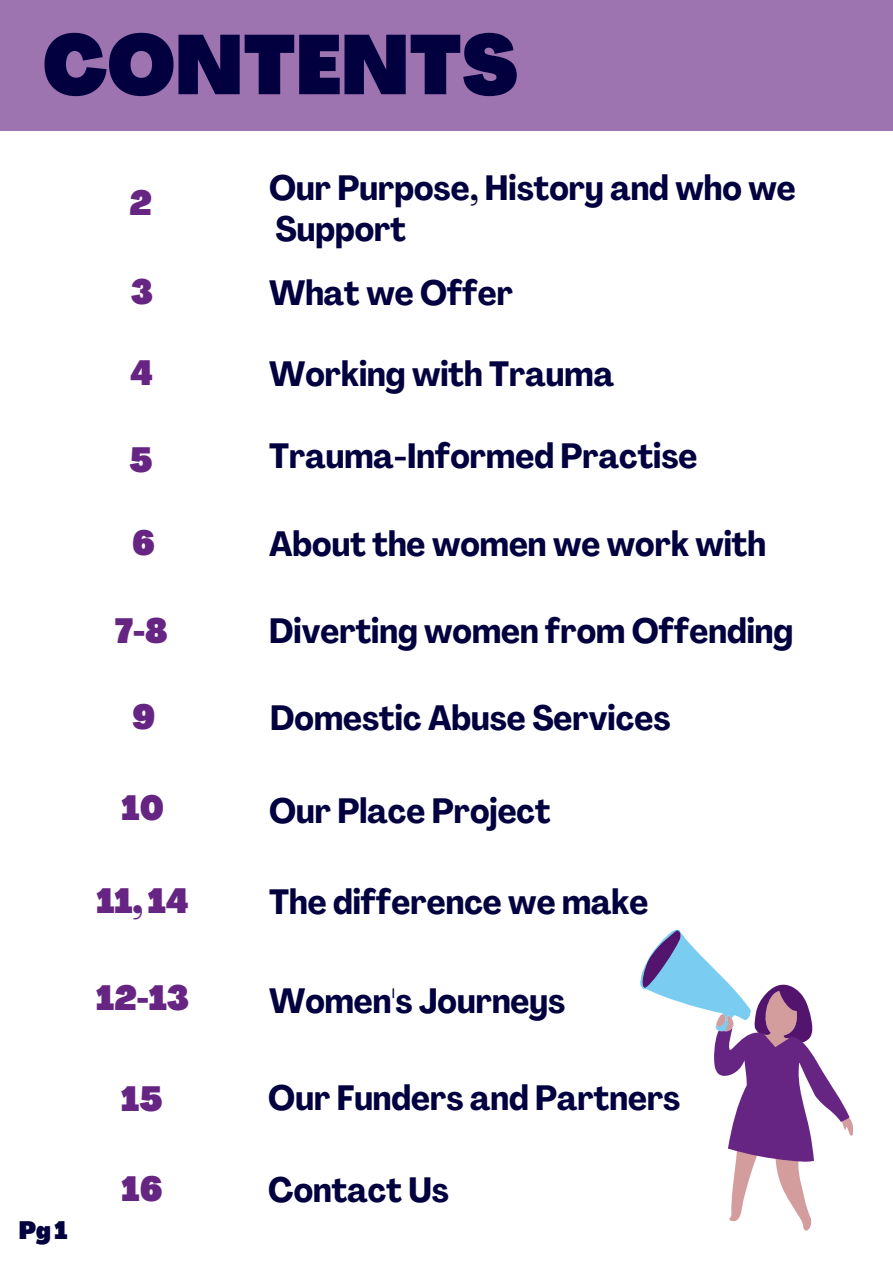
<style>
.page{position:relative;width:893px;height:1264px;background:#fff}
.page>*{position:absolute;margin:0;border:0;box-sizing:border-box;transform-origin:0 0}
.t1{font:900 condensed 82.65px "Agrandir";color:#030040}
.t2{font:700 condensed 34.65px/41.5px "Agrandir";color:#030040}
.t3{font:900 condensed 34.35px "Agrandir";color:#662483}
.t4{font:900 condensed 24.75px "Agrandir";color:#030040}
</style>
<div class="page">
<div style="left:0;top:0;width:892px;height:130px;background:#9d73b0"></div>
<svg style="left:640px;top:930px;width:213px;height:301px"></svg>
<h1 class="t1" style="left:43px;top:12px;width:476px">CONTENTS</h1>
<p class="t3" style="left:129px;top:181px;width:24px">2</p>
<p class="t3" style="left:131px;top:269px;width:24px">3</p>
<p class="t3" style="left:130px;top:351px;width:24px">4</p>
<p class="t3" style="left:129px;top:437px;width:25px">5</p>
<p class="t3" style="left:132px;top:520px;width:24px">6</p>
<p class="t3" style="left:115px;top:609px;width:54px">7-8</p>
<p class="t3" style="left:132px;top:695px;width:25px">9</p>
<p class="t3" style="left:121px;top:786px;width:44px">10</p>
<p class="t3" style="left:96px;top:879px;width:94px">11, 14</p>
<p class="t3" style="left:96px;top:976px;width:94px">12-13</p>
<p class="t4" style="left:19px;top:1214px;width:50px">Pg 1</p>
<p class="t3" style="left:121px;top:1077px;width:43px">15</p>
<p class="t3" style="left:121px;top:1167px;width:42px">16</p>
<p class="t2" style="left:269px;top:167px;width:528px">Our Purpose, History and who we<br>Support</p>
<p class="t2" style="left:269px;top:272px;width:245px">What we Offer</p>
<p class="t2" style="left:269px;top:353px;width:346px">Working with Trauma</p>
<p class="t2" style="left:269px;top:435px;width:430px">Trauma-Informed Practise</p>
<p class="t2" style="left:269px;top:523px;width:498px">About the women we work with</p>
<p class="t2" style="left:269px;top:610px;width:525px">Diverting women from Offending</p>
<p class="t2" style="left:270px;top:697px;width:401px">Domestic Abuse Services</p>
<p class="t2" style="left:269px;top:790px;width:283px">Our Place Project</p>
<p class="t2" style="left:269px;top:880px;width:381px">The difference we make</p>
<p class="t2" style="left:269px;top:979px;width:297px">Women's Journeys</p>
<p class="t2" style="left:268px;top:1077px;width:413px">Our Funders and Partners</p>
<p class="t2" style="left:268px;top:1169px;width:182px">Contact Us</p>
</div>
